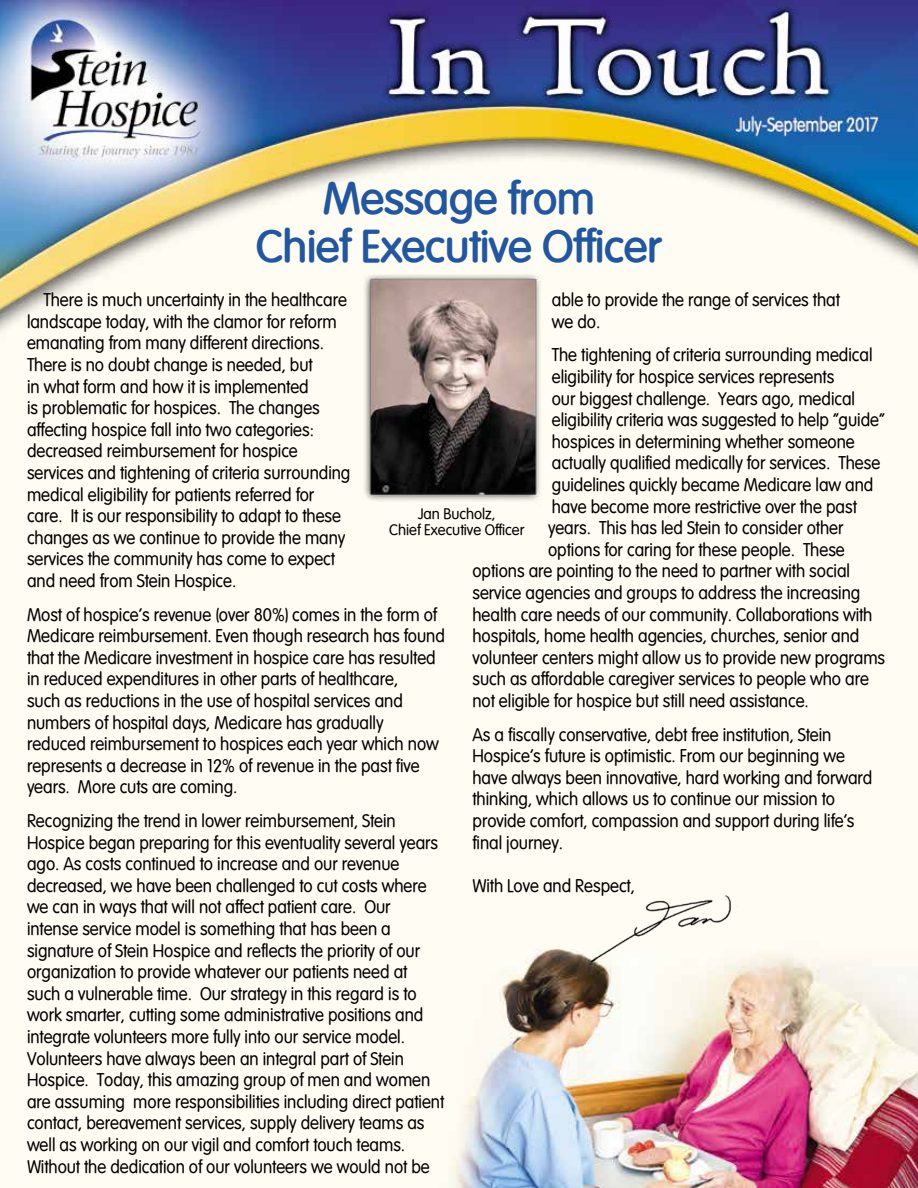
<style>
.page{position:relative;width:918px;height:1188px;background:#fff}
.page>*{position:absolute;margin:0;border:0;box-sizing:border-box;transform-origin:0 0}
.t1{font:700 45px/48px "Vogel";color:#2157a0;text-align:center}
.t2{font:18px/21.6px "Vogel Normal";color:#000;scale:.95 1}
.t3{font:15px/16.5px "Vogel Normal";color:#000;text-align:center}
</style>
<div class="page">
<img style="left:0;top:350px;width:918px;height:838px">
<img style="left:0;top:0;width:918px;height:350px">
<img style="left:352px;top:267px;width:202px;height:241px">
<img style="left:575px;top:886px;width:176px;height:79px">
<h1 class="t1" style="left:256px;top:173px;width:407px">Message from<br>Chief Executive Officer</h1>
<p class="t2" style="left:552px;top:289px;width:305px">able to provide the range of services that we do.</p>
<p class="t2" style="left:552px;top:344px;width:339px">The tightening of criteria surrounding medical</p>
<p class="t2" style="left:552px;top:366px;width:299px">eligibility for hospice services represents</p>
<p class="t2" style="left:552px;top:387px;width:321px">our biggest challenge. Years ago, medical</p>
<p class="t2" style="left:552px;top:409px;width:352px">eligibility criteria was suggested to help “guide”</p>
<p class="t2" style="left:552px;top:431px;width:320px">hospices in determining whether someone</p>
<p class="t2" style="left:552px;top:452px;width:347px">actually qualified medically for services. These</p>
<p class="t2" style="left:552px;top:474px;width:340px">guidelines quickly became Medicare law and</p>
<p class="t2" style="left:552px;top:495px;width:323px">have become more restrictive over the past</p>
<p class="t2" style="left:548px;top:517px;width:312px">years. This has led Stein to consider other</p>
<p class="t2" style="left:548px;top:539px;width:314px">options for caring for these people. These</p>
<p class="t2" style="left:472px;top:560px;width:399px">options are pointing to the need to partner with social</p>
<p class="t2" style="left:472px;top:582px;width:410px">service agencies and groups to address the increasing</p>
<p class="t2" style="left:472px;top:603px;width:422px">health care needs of our community. Collaborations with</p>
<p class="t2" style="left:472px;top:625px;width:409px">hospitals, home health agencies, churches, senior and</p>
<p class="t2" style="left:472px;top:647px;width:436px">volunteer centers might allow us to provide new programs</p>
<p class="t2" style="left:472px;top:668px;width:419px">such as affordable caregiver services to people who are</p>
<p class="t2" style="left:472px;top:690px;width:355px">not eligible for hospice but still need assistance.</p>
<p class="t2" style="left:472px;top:723px;width:423px">As a fiscally conservative, debt free institution, Stein Hospice’s future is optimistic. From our beginning we have always been innovative, hard working and forward thinking, which allows us to continue our mission to provide comfort, compassion and support during life’s final journey.</p>
<p class="t2" style="left:472px;top:875px;width:172px">With Love and Respect,</p>
<p class="t2" style="left:27px;top:289px;width:342px;text-indent:16px">There is much uncertainty in the healthcare landscape today, with the clamor for reform emanating from many different directions.<br>There is no doubt change is needed, but<br>in what form and how it is implemented<br>is problematic for hospices. The changes affecting hospice fall into two categories: decreased reimbursement for hospice services and tightening of criteria surrounding medical eligibility for patients referred for care. It is our responsibility to adapt to these changes as we continue to provide the many services the community has come to expect and need from Stein Hospice.</p>
<p class="t2" style="left:27px;top:603px;width:441px">Most of hospice’s revenue (over 80%) comes in the form of Medicare reimbursement. Even though research has found that the Medicare investment in hospice care has resulted in reduced expenditures in other parts of healthcare,<br>such as reductions in the use of hospital services and numbers of hospital days, Medicare has gradually reduced reimbursement to hospices each year which now represents a decrease in 12% of revenue in the past five years. More cuts are coming.</p>
<p class="t2" style="left:27px;top:810px;width:441px">Recognizing the trend in lower reimbursement, Stein Hospice began preparing for this eventuality several years ago. As costs continued to increase and our revenue decreased, we have been challenged to cut costs where we can in ways that will not affect patient care. Our intense service model is something that has been a signature of Stein Hospice and reflects the priority of our organization to provide whatever our patients need at such a vulnerable time. Our strategy in this regard is to work smarter, cutting some administrative positions and integrate volunteers more fully into our service model.<br>Volunteers have always been an integral part of Stein Hospice. Today, this amazing group of men and women are assuming more responsibilities including direct patient contact, bereavement services, supply delivery teams as well as working on our vigil and comfort touch teams.<br>Without the dedication of our volunteers we would not be</p>
<p class="t3" style="left:389px;top:505px;width:137px">Jan Bucholz,<br>Chief Executive Officer</p>
</div>
